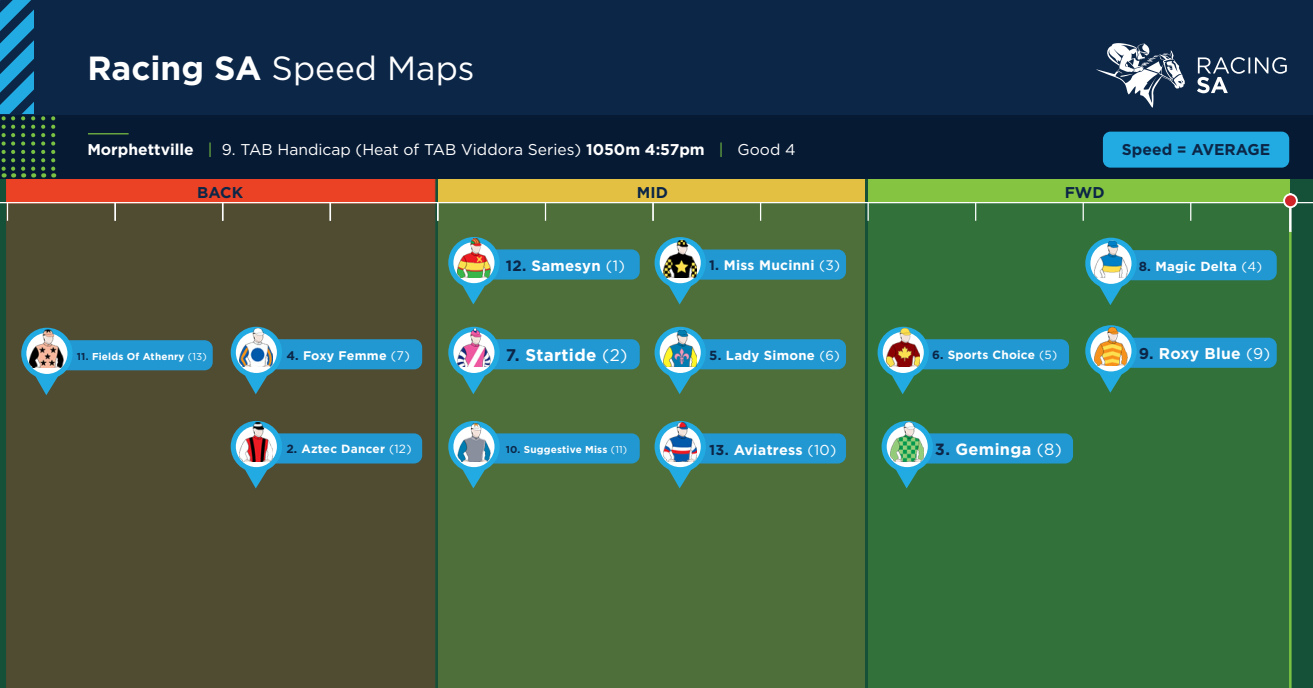
<style>
.page{position:relative;width:1313px;height:688px;background:#fff}
.page>*{position:absolute;margin:0;border:0;box-sizing:border-box;transform-origin:0 0}
.t1{font:33.5px "Gotham HTF";color:#fff}
.t2{font:700 16.88px "Gotham HTF";letter-spacing:.02em;color:#fff}
.t3{font:700 16.25px "Gotham HTF";letter-spacing:.02em;color:#fff}
.t4{font:15.62px "Gotham";color:#fff}
.t5{font:700 15.62px "Gotham HTF";color:#0c2647}
.t6{font:700 15.62px "Gotham HTF";letter-spacing:.015em;color:#fff}
.t7{font:700 15px "Gotham HTF";letter-spacing:.02em;color:#fff}
.t8{font:700 14.38px "Gotham HTF";letter-spacing:.02em;color:#fff}
.t9{font:700 13.75px "Gotham HTF";letter-spacing:.02em;color:#fff}
.t10{font:700 13.12px "Gotham HTF";letter-spacing:.02em;color:#fff}
.t11{font:700 12.5px "Gotham HTF";letter-spacing:.01em;color:#fff}
.t12{font:700 11.88px "Gotham HTF";letter-spacing:.02em;color:#fff}
.t13{font:700 10px "Gotham HTF";letter-spacing:.02em;color:#fff}
.s1{font-weight:700}
.s2{font-family:"Gotham HTF";font-weight:700}
.s3{font-family:"Gotham HTF";color:#79c142}
.s4{font-family:"Gotham HTF"}
.s5{color:#0c2647}
.s6{font-family:"Gotham";font-weight:400}
</style>
<div class="page">
<div style="left:0;top:149px;width:1312px;height:539px;background:#155138"></div>
<div style="left:6px;top:203px;width:429px;height:485px;background:#504c32"></div>
<div style="left:6px;top:178px;width:429px;height:25px;background:#eb4225;border:1px solid #eb3e26"></div>
<div style="left:438px;top:178px;width:426px;height:25px;background:#e3c042"></div>
<div style="left:868px;top:178px;width:422px;height:25px;background:#84c440"></div>
<div style="left:438px;top:203px;width:426px;height:485px;background:#4e6f3a"></div>
<div style="left:868px;top:200px;width:422px;height:488px;background:#33713a"></div>
<div style="left:0;top:0;width:1312px;height:178px;background:#0c2647"></div>
<hr style="left:0;top:202px;width:1312px;height:1px;background:#fff">
<div style="left:0;top:115px;width:1312px;height:63px;background:#071a34"></div>
<svg style="left:545px;top:203px;width:1px;height:18px"></svg>
<hr style="left:88px;top:133px;width:41px;height:1px;background:#79c142">
<svg style="left:1197px;top:57px;width:89px;height:36px"></svg>
<svg style="left:1096px;top:43px;width:88px;height:65px"></svg>
<svg style="left:652px;top:203px;width:1px;height:18px"></svg>
<svg style="left:760px;top:203px;width:1px;height:18px"></svg>
<svg style="left:867px;top:203px;width:1px;height:18px"></svg>
<svg style="left:975px;top:203px;width:1px;height:18px"></svg>
<svg style="left:1082px;top:203px;width:1px;height:18px"></svg>
<svg style="left:1190px;top:203px;width:1px;height:18px"></svg>
<svg style="left:41px;top:116px;width:4px;height:61px"></svg>
<svg style="left:51px;top:116px;width:4px;height:61px"></svg>
<svg style="left:0;top:0;width:35px;height:177px"></svg>
<hr style="left:1289px;top:231px;width:2px;height:457px;background:#79c142">
<hr style="left:1289px;top:193px;width:2px;height:39px;background:#fff">
<div style="left:1284px;top:194px;width:12px;height:13px;background:#d1232a;border-radius:50%"></div>
<div style="left:1283px;top:193px;width:14px;height:15px;border:2px solid #fff;border-radius:50%"></div>
<svg style="left:7px;top:203px;width:1px;height:18px"></svg>
<svg style="left:114px;top:203px;width:2px;height:18px"></svg>
<svg style="left:222px;top:203px;width:1px;height:18px"></svg>
<svg style="left:329px;top:203px;width:2px;height:18px"></svg>
<svg style="left:437px;top:203px;width:1px;height:18px"></svg>
<svg style="left:231px;top:327px;width:191px;height:67px;background:#3f717c"></svg>
<img style="left:239px;top:328px;width:34px;height:39px">
<svg style="left:231px;top:421px;width:191px;height:67px;background:#3f717b"></svg>
<img style="left:239px;top:423px;width:34px;height:38px">
<svg style="left:21px;top:328px;width:192px;height:67px;background:#3f717c"></svg>
<img style="left:30px;top:329px;width:33px;height:39px">
<svg style="left:448px;top:327px;width:192px;height:67px"></svg>
<img style="left:457px;top:328px;width:33px;height:39px">
<svg style="left:448px;top:421px;width:192px;height:67px"></svg>
<img style="left:457px;top:423px;width:33px;height:38px">
<svg style="left:448px;top:237px;width:192px;height:67px"></svg>
<img style="left:457px;top:239px;width:33px;height:38px">
<svg style="left:877px;top:327px;width:192px;height:67px"></svg>
<img style="left:886px;top:328px;width:33px;height:39px">
<svg style="left:654px;top:327px;width:192px;height:67px"></svg>
<img style="left:663px;top:328px;width:33px;height:39px">
<svg style="left:654px;top:421px;width:192px;height:67px"></svg>
<img style="left:663px;top:423px;width:33px;height:38px">
<svg style="left:654px;top:237px;width:192px;height:67px"></svg>
<img style="left:663px;top:239px;width:33px;height:38px">
<svg style="left:881px;top:421px;width:192px;height:67px"></svg>
<img style="left:890px;top:423px;width:33px;height:38px">
<svg style="left:1085px;top:238px;width:191px;height:67px"></svg>
<img style="left:1094px;top:239px;width:33px;height:39px">
<svg style="left:1085px;top:325px;width:191px;height:67px"></svg>
<img style="left:1094px;top:327px;width:33px;height:38px">
<div style="left:1102px;top:132px;width:187px;height:36px;background:#22abe2;border-radius:8px"></div>
<p class="t1" style="left:87px;top:49px;width:389px"><span class="s1">Racing SA</span> Speed Maps</p>
<p class="t4" style="left:87px;top:141px;width:710px"><span class="s2">Morphettville</span> <span class="s3">|</span> <span class="s4">9.</span> TAB Handicap (Heat of TAB Viddora Series) <span class="s2">1050m 4:57pm</span> <span class="s3">|</span> Good 4</p>
<p class="t5" style="left:197px;top:184px;width:47px">BACK</p>
<p class="t5" style="left:637px;top:184px;width:33px">MID</p>
<p class="t5" style="left:1064px;top:184px;width:41px">FWD</p>
<p class="t5" style="left:1122px;top:141px;width:150px">Speed = AVERAGE</p>
<p class="t7" style="left:506px;top:257px;width:121px"><span class="s5">12.</span> Samesyn <span class="s6">(1)</span></p>
<p class="t9" style="left:709px;top:257px;width:132px"><span class="s5">1.</span> Miss Mucinni <span class="s6">(3)</span></p>
<p class="t10" style="left:1138px;top:258px;width:125px"><span class="s5">8.</span> Magic Delta <span class="s6">(4)</span></p>
<p class="t13" style="left:77px;top:350px;width:132px"><span class="s5">11.</span> Fields Of Athenry <span class="s6">(13)</span></p>
<p class="t2" style="left:506px;top:345px;width:123px"><span class="s5">7.</span> Startide <span class="s6">(2)</span></p>
<p class="t11" style="left:286px;top:348px;width:125px"><span class="s5">4.</span> Foxy Femme <span class="s6">(7)</span></p>
<p class="t10" style="left:709px;top:347px;width:132px"><span class="s5">5.</span> Lady Simone <span class="s6">(6)</span></p>
<p class="t12" style="left:932px;top:348px;width:126px"><span class="s5">6.</span> Sports Choice <span class="s6">(5)</span></p>
<p class="t6" style="left:1138px;top:345px;width:133px"><span class="s5">9.</span> Roxy Blue <span class="s6">(9)</span></p>
<p class="t12" style="left:286px;top:442px;width:127px"><span class="s5">2.</span> Aztec Dancer <span class="s6">(12)</span></p>
<p class="t13" style="left:506px;top:443px;width:123px"><span class="s5">10.</span> Suggestive Miss <span class="s6">(11)</span></p>
<p class="t8" style="left:709px;top:441px;width:129px"><span class="s5">13.</span> Aviatress <span class="s6">(10)</span></p>
<p class="t3" style="left:935px;top:440px;width:128px"><span class="s5">3.</span> Geminga <span class="s6">(8)</span></p>
</div>
